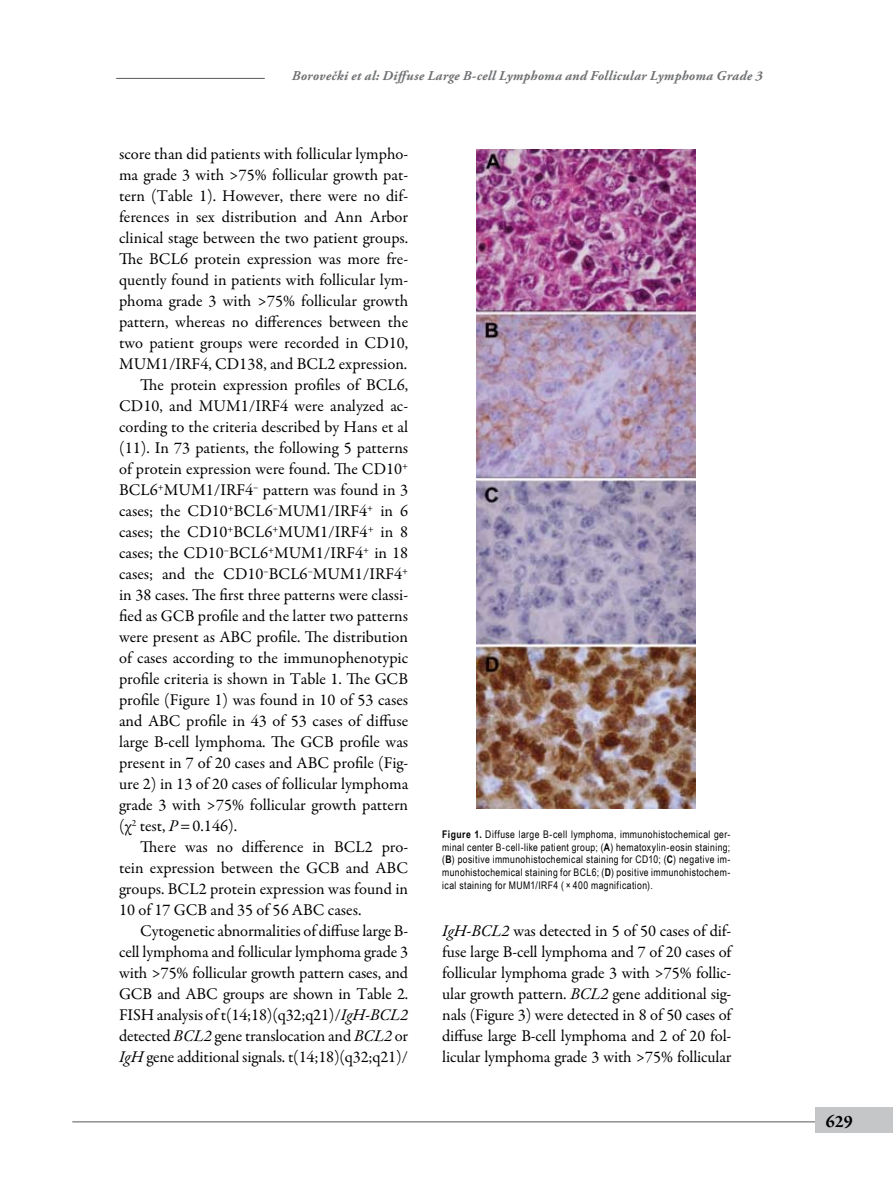
<style>
.page{position:relative;width:893px;height:1191px;background:#fff}
.page>*{position:absolute;margin:0;border:0;box-sizing:border-box;transform-origin:0 0}
.t1{font:700 18px "Garamond Premr Pro";color:#000}
.t2{font:16.5px/21px "Garamond Premr Pro";color:#000;text-align:justify}
.t3{font:italic 700 13.5px "Adobe Garamond Pro";letter-spacing:.02em;color:#707173}
.t4{font:10.5px/12.6px "Arial Narrow";letter-spacing:.04em;color:#000;text-align:justify}
.s1{font-style:italic}
.s2{font-weight:700}
</style>
<div class="page">
<hr style="left:72px;top:1121px;width:744px;height:1px;background:#58585a">
<hr style="left:116px;top:78px;width:149px;height:1px;background:#58585a">
<div style="left:815px;top:1107px;width:78px;height:25px;background:#c5c6c8"></div>
<img style="left:476px;top:150px;width:219px;height:658px">
<p class="t3" style="left:292px;top:68px;width:472px">Borovečki et al: Diffuse Large B-cell Lymphoma and Follicular Lymphoma Grade 3</p>
<p class="t2" style="left:119px;top:144px;width:291px">score than did patients with follicular lympho-</p>
<p class="t2" style="left:119px;top:165px;width:291px">ma grade 3 with &gt;75% follicular growth pat-</p>
<p class="t2" style="left:119px;top:186px;width:291px">tern (Table 1). However, there were no dif-</p>
<p class="t2" style="left:119px;top:207px;width:291px">ferences in sex distribution and Ann Arbor</p>
<p class="t2" style="left:119px;top:228px;width:291px">clinical stage between the two patient groups.</p>
<p class="t2" style="left:119px;top:249px;width:291px">The BCL6 protein expression was more fre-</p>
<p class="t2" style="left:119px;top:270px;width:291px">quently found in patients with follicular lym-</p>
<p class="t2" style="left:119px;top:291px;width:291px">phoma grade 3 with &gt;75% follicular growth</p>
<p class="t2" style="left:119px;top:312px;width:291px">pattern, whereas no differences between the</p>
<p class="t2" style="left:119px;top:333px;width:291px">two patient groups were recorded in CD10,</p>
<p class="t2" style="left:119px;top:354px;width:290px">MUM1/IRF4, CD138, and BCL2 expression.</p>
<p class="t2" style="left:140px;top:375px;width:269px">The protein expression profiles of BCL6,</p>
<p class="t2" style="left:119px;top:396px;width:291px">CD10, and MUM1/IRF4 were analyzed ac-</p>
<p class="t2" style="left:119px;top:417px;width:291px">cording to the criteria described by Hans et al</p>
<p class="t2" style="left:119px;top:438px;width:291px">(11). In 73 patients, the following 5 patterns</p>
<p class="t2" style="left:119px;top:459px;width:291px">of protein expression were found. The CD10<sup>+</sup></p>
<p class="t2" style="left:119px;top:480px;width:291px">BCL6<sup>+</sup>MUM1/IRF4<sup>–</sup> pattern was found in 3</p>
<p class="t2" style="left:119px;top:501px;width:291px">cases; the CD10<sup>+</sup>BCL6<sup>–</sup>MUM1/IRF4<sup>+</sup> in 6</p>
<p class="t2" style="left:119px;top:522px;width:291px">cases; the CD10<sup>+</sup>BCL6<sup>+</sup>MUM1/IRF4<sup>+</sup> in 8</p>
<p class="t2" style="left:119px;top:543px;width:291px">cases; the CD10<sup>–</sup>BCL6<sup>+</sup>MUM1/IRF4<sup>+</sup> in 18</p>
<p class="t2" style="left:119px;top:564px;width:291px">cases; and the CD10<sup>–</sup>BCL6<sup>–</sup>MUM1/IRF4<sup>+</sup></p>
<p class="t2" style="left:119px;top:585px;width:291px">in 38 cases. The first three patterns were classi-</p>
<p class="t2" style="left:119px;top:606px;width:291px">fied as GCB profile and the latter two patterns</p>
<p class="t2" style="left:119px;top:627px;width:291px">were present as ABC profile. The distribution</p>
<p class="t2" style="left:119px;top:648px;width:291px">of cases according to the immunophenotypic</p>
<p class="t2" style="left:119px;top:669px;width:291px">profile criteria is shown in Table 1. The GCB</p>
<p class="t2" style="left:119px;top:690px;width:291px">profile (Figure 1) was found in 10 of 53 cases</p>
<p class="t2" style="left:119px;top:711px;width:291px">and ABC profile in 43 of 53 cases of diffuse</p>
<p class="t2" style="left:119px;top:732px;width:291px">large B-cell lymphoma. The GCB profile was</p>
<p class="t2" style="left:119px;top:753px;width:291px">present in 7 of 20 cases and ABC profile (Fig-</p>
<p class="t2" style="left:119px;top:774px;width:291px">ure 2) in 13 of 20 cases of follicular lymphoma</p>
<p class="t2" style="left:119px;top:795px;width:291px">grade 3 with &gt;75% follicular growth pattern</p>
<p class="t2" style="left:119px;top:816px;width:119px">(χ<sup>2</sup> test, <span class="s1">P</span>=0.146).</p>
<p class="t2" style="left:140px;top:837px;width:269px">There was no difference in BCL2 pro-</p>
<p class="t2" style="left:119px;top:858px;width:291px">tein expression between the GCB and ABC</p>
<p class="t2" style="left:119px;top:879px;width:291px">groups. BCL2 protein expression was found in</p>
<p class="t2" style="left:119px;top:900px;width:244px">10 of 17 GCB and 35 of 56 ABC cases.</p>
<p class="t2" style="left:140px;top:921px;width:269px">Cytogenetic abnormalities of diffuse large B-</p>
<p class="t2" style="left:119px;top:942px;width:291px">cell lymphoma and follicular lymphoma grade 3</p>
<p class="t2" style="left:119px;top:963px;width:291px">with &gt;75% follicular growth pattern cases, and</p>
<p class="t2" style="left:119px;top:984px;width:291px">GCB and ABC groups are shown in Table 2.</p>
<p class="t2" style="left:119px;top:1005px;width:291px">FISH analysis of t(14;18)(q32;q21)/<span class="s1">IgH-BCL2</span></p>
<p class="t2" style="left:119px;top:1026px;width:291px">detected <span class="s1">BCL2</span> gene translocation and <span class="s1">BCL2</span> or</p>
<p class="t2" style="left:119px;top:1047px;width:291px"><span class="s1">IgH</span> gene additional signals. t(14;18)(q32;q21)/</p>
<p class="t4" style="left:442px;top:827px;width:290px"><span class="s2">Figure 1.</span> Diffuse large B-cell lymphoma, immunohistochemical ger&shy;minal center B-cell-like patient group; (<span class="s2">A</span>) hematoxylin-eosin staining; (<span class="s2">B</span>) positive immunohistochemical staining for CD10; (<span class="s2">C</span>) negative im&shy;munohistochemical staining for BCL6; (<span class="s2">D</span>) positive immunohistochem&shy;ical staining for MUM1/IRF4 ( × 400 magnification).</p>
<p class="t2" style="left:442px;top:921px;width:291px"><span class="s1">IgH-BCL2</span> was detected in 5 of 50 cases of dif&shy;fuse large B-cell lymphoma and 7 of 20 cases of follicular lymphoma grade 3 with &gt;75% follic&shy;ular growth pattern. <span class="s1">BCL2</span> gene additional sig&shy;nals (Figure 3) were detected in 8 of 50 cases of diffuse large B-cell lymphoma and 2 of 20 fol&shy;licular lymphoma grade 3 with &gt;75% follicular</p>
<p class="t1" style="left:826px;top:1110px;width:29px">629</p>
</div>
